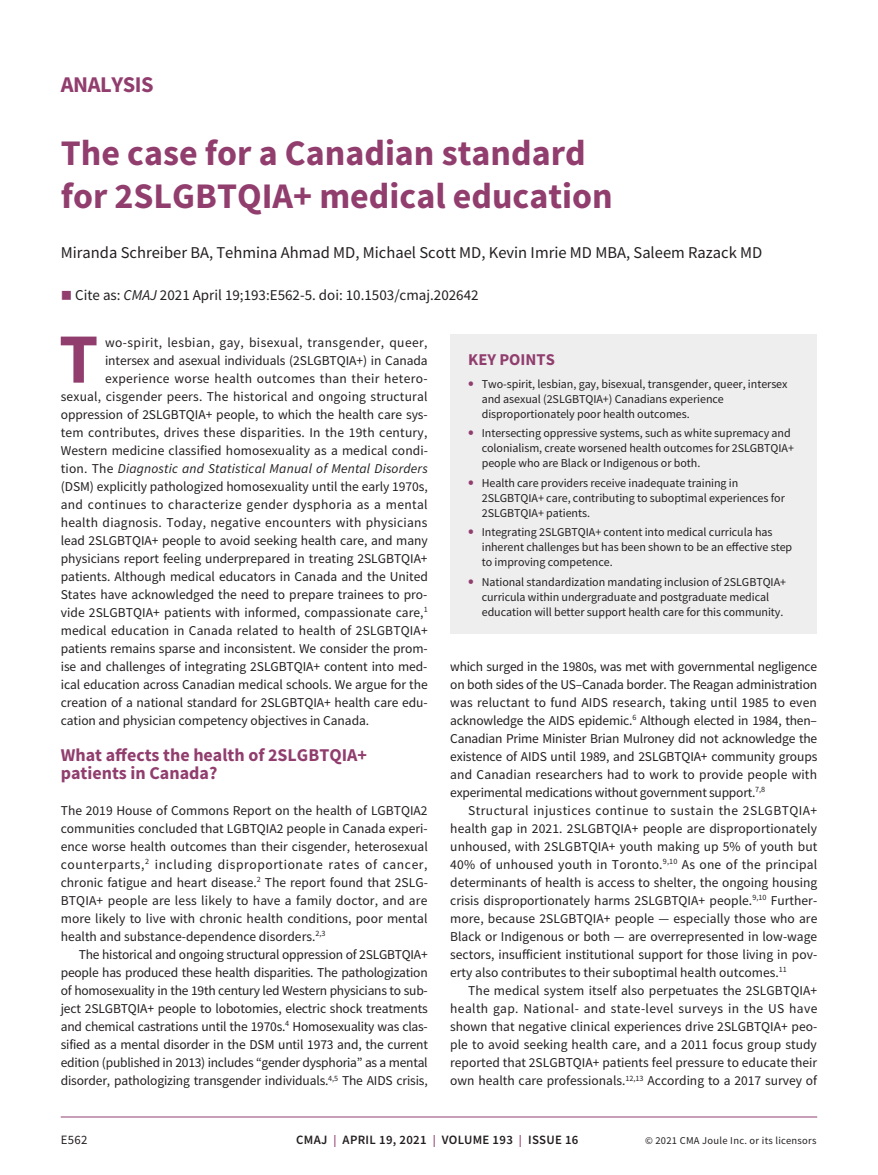
<style>
.page{position:relative;width:878px;height:1175px;background:#fff}
.page>*{position:absolute;margin:0;border:0;box-sizing:border-box;transform-origin:0 0}
.t1{font:700 70.65px "Source Sans Pro";color:#913e6e}
.t2{font:700 36px/43.2px "Source Sans Pro";color:#913e6e}
.t3{font:700 22.5px "Source Sans Pro";letter-spacing:-.02em;color:#913e6e}
.t4{font:700 18px/18px "Source Sans Pro";color:#913e6e}
.t5{font:16.5px "Source Sans Pro";color:#231f20}
.t6{font:700 16.5px "Source Sans Pro";color:#913e6e}
.t7{font:15px "Source Sans Pro";color:#231f20}
.t8{font:13.5px/18px "Source Sans Pro";color:#231f20;text-align:justify}
.t9{font:13.5px "Source Sans Pro";letter-spacing:.025em;color:#231f20}
.t10{font:italic 13.5px "Source Sans Pro";letter-spacing:.01em;color:#231f20}
.t11{font:13.5px "Source Sans Pro";letter-spacing:.03em;color:#231f20}
.t12{font:600 12.75px "Source Sans Pro";letter-spacing:.025em;color:#231f20}
.t13{font:12.75px "Source Sans Pro";color:#231f20}
.t14{font:12px/15px "Source Sans Pro";letter-spacing:-.005em;color:#231f20}
.t15{font:10.5px "Source Sans Pro";letter-spacing:.025em;color:#231f20}
.s1{color:#913e6e}
.s2{font-style:italic}
.s3{font-style:normal}
.s4{font-weight:700;font-size:16.5px;color:#913e6e}
.s5{font-size:12px;color:#913e6e}
</style>
<div class="page">
<hr style="left:61px;top:1116px;width:756px;height:1px;background:#913e6e">
<div style="left:450px;top:334px;width:367px;height:299px;background:#eeeeef"></div>
<h3 class="t3" style="left:61px;top:69px;width:94px">ANALYSIS</h3>
<h2 class="t2" style="left:61px;top:131px;width:553px">The case for a Canadian standard for 2SLGBTQIA+ medical education</h2>
<p class="t5" style="left:61px;top:242px;width:703px">Miranda Schreiber BA, Tehmina Ahmad MD, Michael Scott MD, Kevin Imrie MD MBA, Saleem Razack MD</p>
<p class="t7" style="left:61px;top:285px;width:419px"><span class="s1">■</span> Cite as: <span class="s2">CMAJ</span> 2021 April 19;193:E562-5. doi: 10.1503/cmaj.202642</p>
<h1 class="t1" style="left:59px;top:311px;width:41px">T</h1>
<p class="t11" style="left:105px;top:333px;width:324px">wo-spirit, lesbian, gay, bisexual, transgender, queer,</p>
<p class="t8" style="left:105px;top:351px;width:324px">intersex and asexual individuals (2SLGBTQIA+) in Canada</p>
<p class="t9" style="left:105px;top:369px;width:323px">experience worse health outcomes than their hetero-</p>
<p class="t8" style="left:61px;top:387px;width:368px">sexual, cisgender peers. The historical and ongoing structural</p>
<p class="t8" style="left:61px;top:405px;width:368px">oppression of 2SLGBTQIA+ people, to which the health care sys-</p>
<p class="t8" style="left:61px;top:423px;width:368px">tem contributes, drives these disparities. In the 19th century,</p>
<p class="t8" style="left:61px;top:441px;width:368px">Western medicine classified homosexuality as a medical condi-</p>
<p class="t10" style="left:61px;top:459px;width:368px"><span class="s3">tion. The</span> Diagnostic and Statistical Manual of Mental Disorders</p>
<p class="t8" style="left:61px;top:477px;width:368px">(DSM) explicitly pathologized homosexuality until the early 1970s,</p>
<p class="t9" style="left:61px;top:495px;width:368px">and continues to characterize gender dysphoria as a mental</p>
<p class="t8" style="left:61px;top:513px;width:368px">health diagnosis. Today, negative encounters with physicians</p>
<p class="t8" style="left:61px;top:531px;width:368px">lead 2SLGBTQIA+ people to avoid seeking health care, and many</p>
<p class="t8" style="left:61px;top:549px;width:368px">physicians report feeling underprepared in treating 2SLGBTQIA+</p>
<p class="t8" style="left:61px;top:567px;width:368px">patients. Although medical educators in Canada and the United</p>
<p class="t8" style="left:61px;top:585px;width:368px">States have acknowledged the need to prepare trainees to pro-</p>
<p class="t8" style="left:61px;top:603px;width:368px">vide 2SLGBTQIA+ patients with informed, compassionate care,<sup>1</sup></p>
<p class="t8" style="left:61px;top:621px;width:368px">medical education in Canada related to health of 2SLGBTQIA+</p>
<p class="t8" style="left:61px;top:639px;width:368px">patients remains sparse and inconsistent. We consider the prom-</p>
<p class="t8" style="left:61px;top:657px;width:367px">ise and challenges of integrating 2SLGBTQIA+ content into med-</p>
<p class="t8" style="left:61px;top:675px;width:368px">ical education across Canadian medical schools. We argue for the</p>
<p class="t8" style="left:61px;top:693px;width:368px">creation of a national standard for 2SLGBTQIA+ health care edu-</p>
<p class="t8" style="left:61px;top:711px;width:310px">cation and physician competency objectives in Canada.</p>
<h3 class="t4" style="left:61px;top:745px;width:307px">What affects the health of 2SLGBTQIA+ patients in Canada?</h3>
<p class="t8" style="left:61px;top:801px;width:368px">The 2019 House of Commons Report on the health of LGBTQIA2 communities concluded that LGBTQIA2 people in Canada experi&shy;ence worse health outcomes than their cisgender, heterosexual counterparts,<sup>2</sup> including disproportionate rates of cancer, chronic fatigue and heart disease.<sup>2</sup> The report found that 2SLG-BTQIA+ people are less likely to have a family doctor, and are more likely to live with chronic health conditions, poor mental health and substance-dependence disorders.<sup>2,3</sup></p>
<p class="t8" style="left:61px;top:945px;width:368px;text-indent:18px">The historical and ongoing structural oppression of 2SLGBTQIA+ people has produced these health disparities. The pathologization of homosexuality in the 19th century led Western physicians to sub&shy;ject 2SLGBTQIA+ people to lobotomies, electric shock treatments and chemical castrations until the 1970s.<sup>4</sup> Homosexuality was clas&shy;sified as a mental disorder in the DSM until 1973 and, the current edition (published in 2013) includes “gender dysphoria” as a mental disorder, pathologizing transgender individuals.<sup>4,5</sup> The AIDS crisis,</p>
<p class="t6" style="left:468px;top:348px;width:88px">KEY POINTS</p>
<p class="t14" style="left:482px;top:376px;width:307px;text-indent:-14px"><span class="s4">•</span> Two-spirit, lesbian, gay, bisexual, transgender, queer, intersex and asexual (2SLGBTQIA+) Canadians experience disproportionately poor health outcomes.</p>
<p class="t14" style="left:482px;top:425px;width:314px;text-indent:-14px"><span class="s4">•</span> Intersecting oppressive systems, such as white supremacy and colonialism, create worsened health outcomes for 2SLGBTQIA+ people who are Black or Indigenous or both.</p>
<p class="t14" style="left:482px;top:475px;width:304px;text-indent:-14px"><span class="s4">•</span> Health care providers receive inadequate training in<br>2SLGBTQIA+ care, contributing to suboptimal experiences for<br>2SLGBTQIA+ patients.</p>
<p class="t14" style="left:482px;top:524px;width:312px;text-indent:-14px"><span class="s4">•</span> Integrating 2SLGBTQIA+ content into medical curricula has inherent challenges but has been shown to be an effective step to improving competence.</p>
<p class="t14" style="left:482px;top:574px;width:306px;text-indent:-14px"><span class="s4">•</span> National standardization mandating inclusion of 2SLGBTQIA+ curricula within undergraduate and postgraduate medical education will better support health care for this community.</p>
<p class="t8" style="left:450px;top:657px;width:368px">which surged in the 1980s, was met with governmental negligence on both sides of the US–Canada border. The Reagan administration was reluctant to fund AIDS research, taking until 1985 to even acknowledge the AIDS epidemic.<sup>6</sup> Although elected in 1984, then– Canadian Prime Minister Brian Mulroney did not acknowledge the existence of AIDS until 1989, and 2SLGBTQIA+ community groups and Canadian researchers had to work to provide people with experimental medications without government support.<sup>7,8</sup></p>
<p class="t8" style="left:450px;top:801px;width:368px;text-indent:18px">Structural injustices continue to sustain the 2SLGBTQIA+ health gap in 2021. 2SLGBTQIA+ people are disproportionately unhoused, with 2SLGBTQIA+ youth making up 5% of youth but 40% of unhoused youth in Toronto.<sup>9,10</sup> As one of the principal determinants of health is access to shelter, the ongoing housing crisis disproportionately harms 2SLGBTQIA+ people.<sup>9,10</sup> Further&shy;more, because 2SLGBTQIA+ people — especially those who are Black or Indigenous or both — are overrepresented in low-wage sectors, insufficient institutional support for those living in pov&shy;erty also contributes to their suboptimal health outcomes.<sup>11</sup></p>
<p class="t8" style="left:450px;top:981px;width:368px;text-indent:18px">The medical system itself also perpetuates the 2SLGBTQIA+ health gap. National- and state-level surveys in the US have shown that negative clinical experiences drive 2SLGBTQIA+ peo&shy;ple to avoid seeking health care, and a 2011 focus group study reported that 2SLGBTQIA+ patients feel pressure to educate their own health care professionals.<sup>12,13</sup> According to a 2017 survey of</p>
<p class="t13" style="left:61px;top:1132px;width:28px">E562</p>
<p class="t12" style="left:296px;top:1131px;width:284px">CMAJ <span class="s5">|</span> APRIL 19, 2021 <span class="s5">|</span> VOLUME 193 <span class="s5">|</span> ISSUE 16</p>
<p class="t15" style="left:645px;top:1134px;width:173px">© 2021 CMA Joule Inc. or its licensors</p>
</div>
